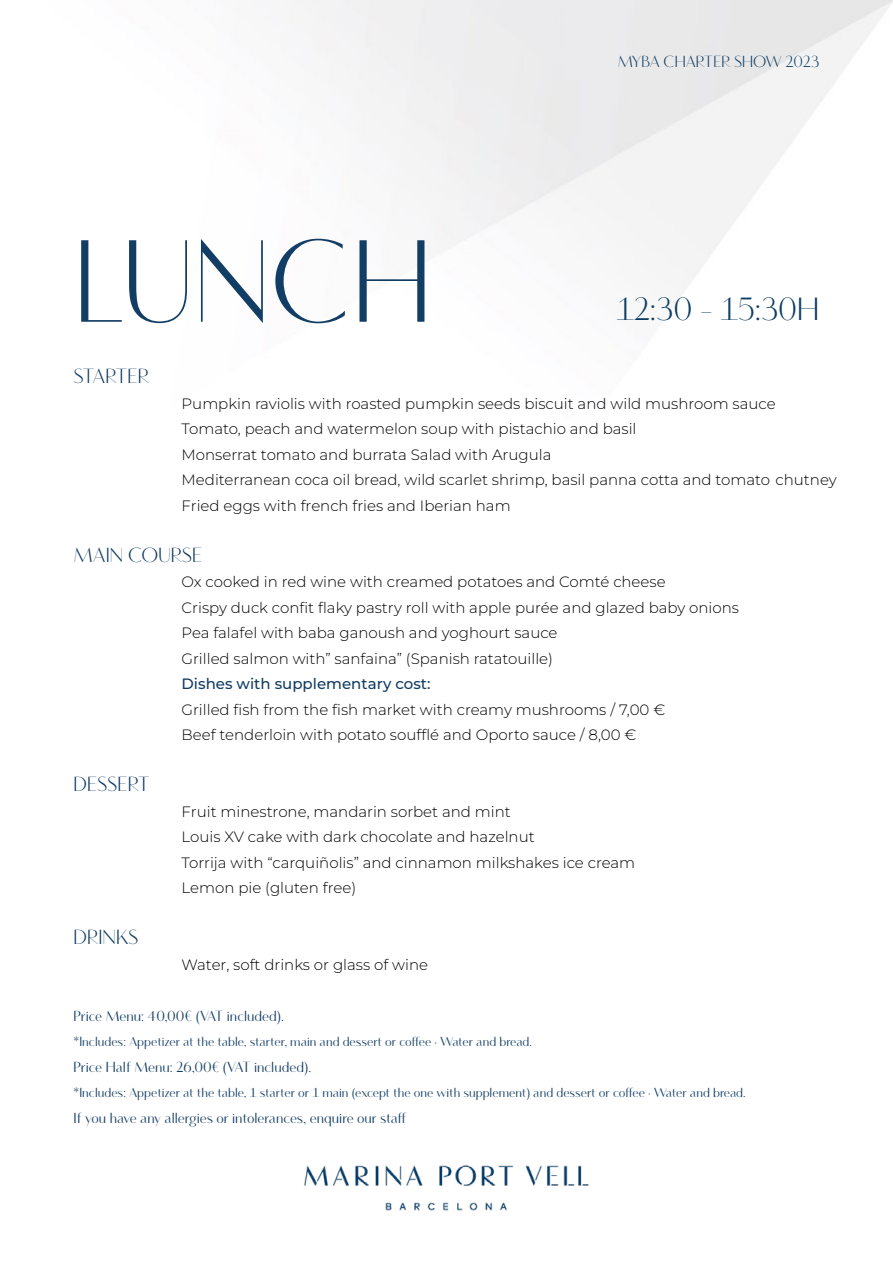
<style>
.page{position:relative;width:893px;height:1263px;background:#fff}
.page>*{position:absolute;margin:0;border:0;box-sizing:border-box;transform-origin:0 0}
.t1{font:120px "Vanitas";color:#123d64}
.t2{font:33px "Vanitas";color:#0d3d63}
.t3{font:21px "Vanitas";color:#123d64}
.t4{font:21px "Vanitas";letter-spacing:-.03em;color:#123d64}
.t5{font:16.5px "Vanitas";color:#0d3d63}
.t6{font:300 15px/25.5px "Montserrat";color:#000}
.t7{font:700 15px "Vanitas";color:#123d64}
.t8{font:500 15px "Montserrat";color:#123d64}
.t9{font:700 13.5px "Vanitas";color:#123d64}
</style>
<div class="page">
<img style="left:304px;top:1165px;width:285px;height:46px">
<h1 class="t1" style="left:74px;top:209px;width:360px">LUNCH</h1>
<h3 class="t4" style="left:74px;top:363px;width:77px">STARTER</h3>
<p class="t5" style="left:618px;top:52px;width:203px">MYBA CHARTER SHOW 2023</p>
<h2 class="t2" style="left:617px;top:289px;width:204px">12:30 - 15:30H</h2>
<p class="t6" style="left:182px;top:390px;width:657px">Pumpkin raviolis with roasted pumpkin seeds biscuit and wild mushroom sauce Tomato, peach and watermelon soup with pistachio and basil<br>Monserrat tomato and burrata Salad with Arugula<br>Mediterranean coca oil bread, wild scarlet shrimp, basil panna cotta and tomato chutney Fried eggs with french fries and Iberian ham</p>
<h3 class="t3" style="left:74px;top:542px;width:130px">MAIN COURSE</h3>
<p class="t6" style="left:182px;top:569px;width:559px">Ox cooked in red wine with creamed potatoes and Comté cheese<br>Crispy duck confit flaky pastry roll with apple purée and glazed baby onions Pea falafel with baba ganoush and yoghourt sauce<br>Grilled salmon with” sanfaina” (Spanish ratatouille)</p>
<p class="t8" style="left:182px;top:674px;width:250px">Dishes with supplementary cost:</p>
<p class="t6" style="left:182px;top:696px;width:485px">Grilled fish from the fish market with creamy mushrooms / 7,00 €<br>Beef tenderloin with potato soufflé and Oporto sauce / 8,00 €</p>
<h3 class="t3" style="left:74px;top:771px;width:78px">DESSERT</h3>
<p class="t6" style="left:182px;top:798px;width:455px">Fruit minestrone, mandarin sorbet and mint<br>Louis XV cake with dark chocolate and hazelnut<br>Torrija with “carquiñolis” and cinnamon milkshakes ice cream Lemon pie (gluten free)</p>
<h3 class="t3" style="left:74px;top:924px;width:66px">DRINKS</h3>
<p class="t6" style="left:182px;top:951px;width:248px">Water, soft drinks or glass of wine</p>
<p class="t7" style="left:74px;top:1007px;width:212px">Price Menu: 40,00€ (VAT included).</p>
<p class="t9" style="left:74px;top:1033px;width:460px">*Includes: Appetizer at the table, starter, main and dessert or coffee · Water and bread.</p>
<p class="t7" style="left:74px;top:1058px;width:239px">Price Half Menu: 26,00€ (VAT included).</p>
<p class="t9" style="left:74px;top:1084px;width:674px">*Includes: Appetizer at the table, 1 starter or 1 main (except the one with supplement) and dessert or coffee · Water and bread.</p>
<p class="t7" style="left:74px;top:1109px;width:335px">If you have any allergies or intolerances, enquire our staff</p>
</div>
